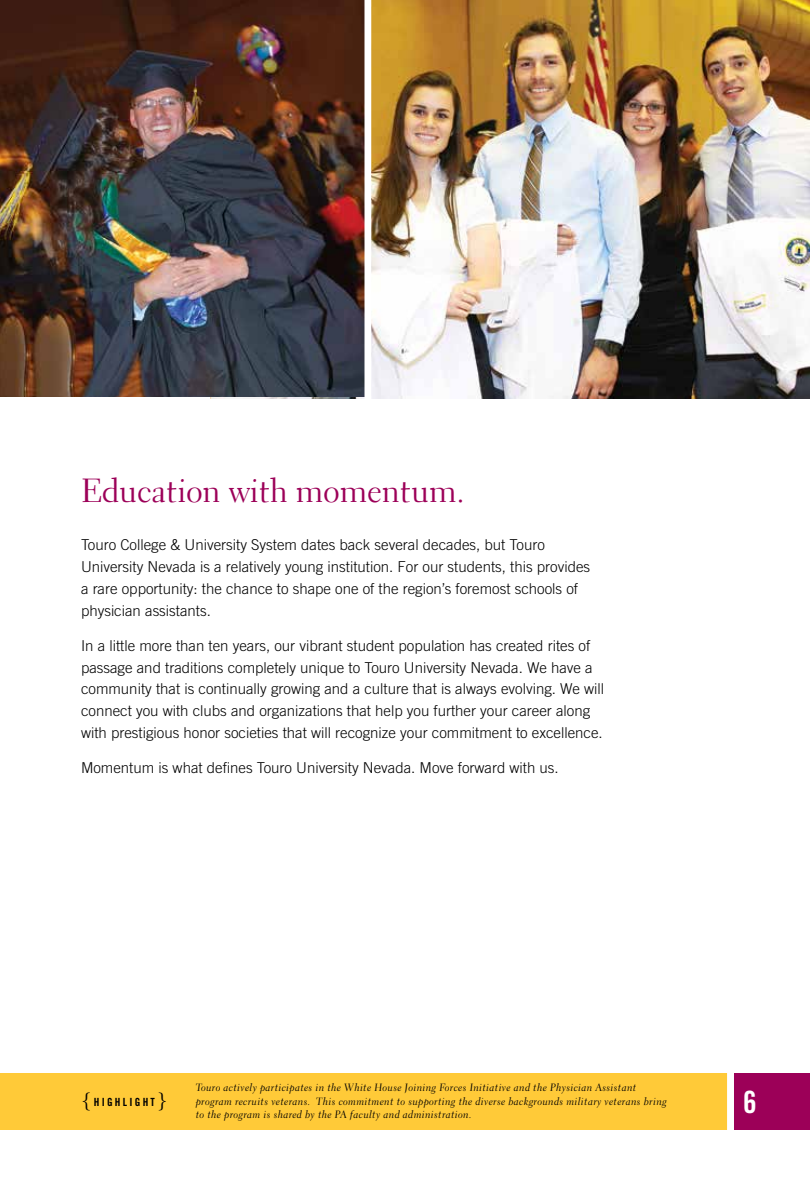
<style>
.page{position:relative;width:810px;height:1188px;background:#fff}
.page>*{position:absolute;margin:0;border:0;box-sizing:border-box;transform-origin:0 0}
.t1{font:33px "Transitional 521 BT Roman A";letter-spacing:-.01em;color:#9c0058}
.t2{font:30.75px "Trade Gothic LT Std Bd Cn 20";color:#fff}
.t3{font:300 15px/21.8px "Trade Gothic LT Std";color:#000}
.t4{font:11.25px "Trade Gothic LT Std Bd Cn 20";letter-spacing:.2em;color:#000}
.t5{font:10.5px/13.5px "Transitional 521 BT Cursive A";letter-spacing:.02em;color:#000}
.s1{font-family:"Transitional 521 BT Cursive A";font-size:21px}
</style>
<div class="page">
<img style="left:210px;top:0;width:600px;height:398px">
<hr style="left:809px;top:0;width:1px;height:397px;background:#e36f1e">
<img style="left:0;top:0;width:364px;height:397px">
<div style="left:0;top:1073px;width:729px;height:57px;background:#ffca38"></div>
<div style="left:731px;top:1073px;width:79px;height:57px;background:#9c0058"></div>
<div style="left:727px;top:1062px;width:7px;height:82px;background:#fff"></div>
<div style="left:364px;top:0;width:7px;height:405px;background:#fff"></div>
<h1 class="t1" style="left:81px;top:470px;width:385px">Education with momentum.</h1>
<p class="t3" style="left:81px;top:534px;width:511px">Touro College &amp; University System dates back several decades, but Touro University Nevada is a relatively young institution. For our students, this provides a rare opportunity: the chance to shape one of the region’s foremost schools of physician assistants.</p>
<p class="t3" style="left:81px;top:635px;width:525px">In a little more than ten years, our vibrant student population has created rites of passage and traditions completely unique to Touro University Nevada. We have a community that is continually growing and a culture that is always evolving. We will connect you with clubs and organizations that help you further your career along with prestigious honor societies that will recognize your commitment to excellence.</p>
<p class="t3" style="left:81px;top:757px;width:479px">Momentum is what defines Touro University Nevada. Move forward with us.</p>
<p class="t4" style="left:81px;top:1095px;width:88px"><span class="s1">{</span>HIGHLIGHT<span class="s1">}</span></p>
<p class="t5" style="left:196px;top:1081px;width:473px">Touro actively participates in the White House Joining Forces Initiative and the Physician Assistant program recruits veterans. This commitment to supporting the diverse backgrounds military veterans bring to the program is shared by the PA faculty and administration.</p>
<h2 class="t2" style="left:743px;top:1083px;width:15px">6</h2>
</div>
